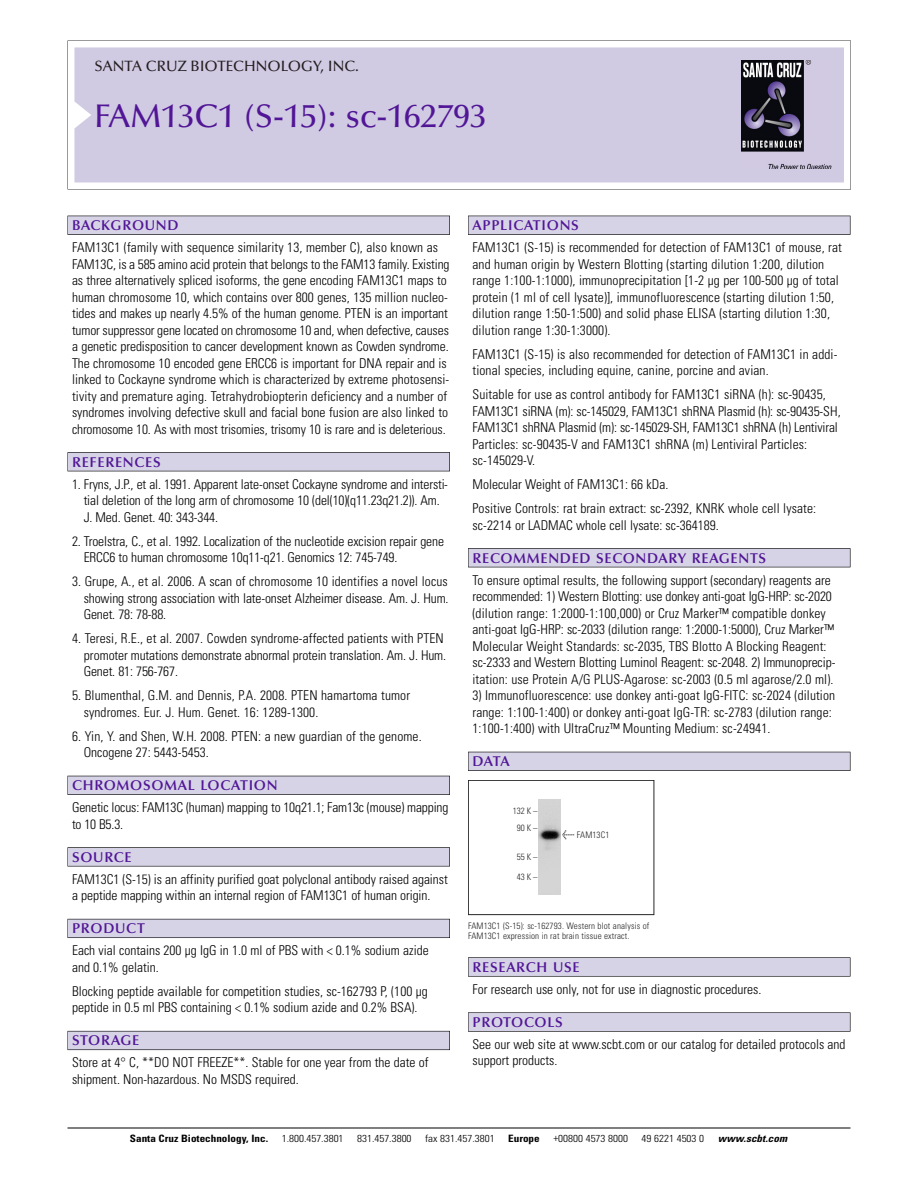
<style>
.page{position:relative;width:918px;height:1188px;background:#fff}
.page>*{position:absolute;margin:0;border:0;box-sizing:border-box;transform-origin:0 0}
.t1{font:500 33px "Optima";color:#511695}
.t2{font:500 15px "Optima";color:#231f20}
.t3{font:600 14.25px "Optima";letter-spacing:.05em;color:#511695}
.t4{font:300 condensed 13.5px/16.5px "Univers";color:#000}
.t5{font:300 condensed 10.2px "Univers";color:#000;scale:1.1 1}
.t6{font:700 condensed 10.2px "Univers";color:#000;scale:1.1 1}
.t7{font:italic 700 condensed 10.2px "Univers";letter-spacing:.005em;color:#000;scale:1.1 1}
.t8{font:9px/10.5px "Univers Condensed Light+VAGFCZ";letter-spacing:.015em;color:#272627}
.s1{font-family:"Meta Plus Book Roman+GKTJCT";font-size:10.5px}
</style>
<div class="page">
<svg style="left:68px;top:40px;width:783px;height:149px"></svg>
<div style="left:74px;top:47px;width:770px;height:135px;background:#d1cae3"></div>
<img style="left:741px;top:60px;width:90px;height:108px">
<div style="left:68px;top:216px;width:382px;height:19px;background:#525155"></div>
<div style="left:68px;top:216px;width:381px;height:18px;background:#d7d3e7"></div>
<div style="left:68px;top:452px;width:382px;height:19px;background:#525155"></div>
<div style="left:68px;top:453px;width:381px;height:18px;background:#d7d3e7"></div>
<div style="left:68px;top:776px;width:382px;height:19px;background:#525158"></div>
<div style="left:68px;top:776px;width:381px;height:18px;background:#d7d3e7"></div>
<div style="left:68px;top:847px;width:382px;height:19px;background:#575759"></div>
<div style="left:68px;top:848px;width:381px;height:18px;background:#d7d3e7"></div>
<div style="left:68px;top:919px;width:382px;height:19px;background:#5b5a62"></div>
<div style="left:68px;top:919px;width:381px;height:18px;background:#d7d3e7"></div>
<div style="left:68px;top:1031px;width:382px;height:19px;background:#66646e"></div>
<div style="left:68px;top:1031px;width:381px;height:18px;background:#d7d3e7"></div>
<div style="left:468px;top:216px;width:382px;height:19px;background:#525155"></div>
<div style="left:468px;top:216px;width:382px;height:18px;background:#d7d3e7"></div>
<div style="left:468px;top:548px;width:382px;height:19px;background:#525155"></div>
<div style="left:468px;top:549px;width:382px;height:18px;background:#d7d3e7"></div>
<div style="left:468px;top:752px;width:382px;height:19px;background:#525158"></div>
<div style="left:468px;top:752px;width:382px;height:18px;background:#d7d3e7"></div>
<div style="left:468px;top:957px;width:382px;height:20px;background:#666667"></div>
<div style="left:468px;top:958px;width:382px;height:18px;background:#d7d3e7"></div>
<div style="left:468px;top:1012px;width:382px;height:20px;background:#666"></div>
<div style="left:468px;top:1013px;width:382px;height:18px;background:#d7d3e7"></div>
<hr style="left:68px;top:1128px;width:782px;height:1px;background:#000">
<div style="left:468px;top:780px;width:186px;height:135px;border:1px solid #272627"></div>
<img style="left:539px;top:799px;width:21px;height:96px">
<p class="t2" style="left:94px;top:61px;width:266px">SANTA CRUZ BIOTECHNOLOGY, INC.</p>
<h1 class="t1" style="left:94px;top:103px;width:394px">FAM13C1 (S-15): sc-162793</h1>
<p class="t3" style="left:72px;top:219px;width:108px">BACKGROUND</p>
<p class="t4" style="left:72px;top:240px;width:379px">FAM13C1 (family with sequence similarity 13, member C), also known as FAM13C, is a 585 amino acid protein that belongs to the FAM13 family. Existing as three alternatively spliced isoforms, the gene encoding FAM13C1 maps to human chromosome 10, which contains over 800 genes, 135 million nucleo&shy;tides and makes up nearly 4.5% of the human genome. PTEN is an important tumor suppressor gene located on chromosome 10 and, when defective, causes a genetic predisposition to cancer development known as Cowden syndrome.<br>The chromosome 10 encoded gene ERCC6 is important for DNA repair and is linked to Cockayne syndrome which is characterized by extreme photosensi&shy;tivity and premature aging. Tetrahydrobiopterin deficiency and a number of syndromes involving defective skull and facial bone fusion are also linked to chromosome 10. As with most trisomies, trisomy 10 is rare and is deleterious.</p>
<p class="t3" style="left:72px;top:456px;width:90px">REFERENCES</p>
<p class="t4" style="left:84px;top:477px;width:366px;text-indent:-12px">1. Fryns, J.P., et al. 1991. Apparent late-onset Cockayne syndrome and intersti&shy;tial deletion of the long arm of chromosome 10 (del(10)(q11.23q21.2)). Am.<br>J. Med. Genet. 40: 343-344.</p>
<p class="t4" style="left:84px;top:534px;width:362px;text-indent:-12px">2. Troelstra, C., et al. 1992. Localization of the nucleotide excision repair gene<br>ERCC6 to human chromosome 10q11-q21. Genomics 12: 745-749.</p>
<p class="t4" style="left:84px;top:574px;width:366px;text-align:justify;text-indent:-12px">3. Grupe, A., et al. 2006. A scan of chromosome 10 identifies a novel locus showing strong association with late-onset Alzheimer disease. Am. J. Hum.<br>Genet. 78: 78-88.</p>
<p class="t4" style="left:84px;top:631px;width:364px;text-indent:-12px">4. Teresi, R.E., et al. 2007. Cowden syndrome-affected patients with PTEN promoter mutations demonstrate abnormal protein translation. Am. J. Hum.<br>Genet. 81: 756-767.</p>
<p class="t4" style="left:84px;top:688px;width:328px;text-indent:-12px">5. Blumenthal, G.M. and Dennis, P.A. 2008. PTEN hamartoma tumor syndromes. Eur. J. Hum. Genet. 16: 1289-1300.</p>
<p class="t4" style="left:84px;top:729px;width:339px;text-indent:-12px">6. Yin, Y. and Shen, W.H. 2008. PTEN: a new guardian of the genome.<br>Oncogene 27: 5443-5453.</p>
<p class="t3" style="left:72px;top:780px;width:207px">CHROMOSOMAL LOCATION</p>
<p class="t4" style="left:72px;top:800px;width:378px">Genetic locus: FAM13C (human) mapping to 10q21.1; Fam13c (mouse) mapping to 10 B5.3.</p>
<p class="t3" style="left:72px;top:851px;width:61px">SOURCE</p>
<p class="t4" style="left:72px;top:872px;width:377px">FAM13C1 (S-15) is an affinity purified goat polyclonal antibody raised against a peptide mapping within an internal region of FAM13C1 of human origin.</p>
<p class="t3" style="left:72px;top:923px;width:74px">PRODUCT</p>
<p class="t4" style="left:72px;top:943px;width:358px">Each vial contains 200 µg IgG in 1.0 ml of PBS with &lt; 0.1% sodium azide and 0.1% gelatin.</p>
<p class="t4" style="left:72px;top:984px;width:357px">Blocking peptide available for competition studies, sc-162793 P, (100 µg peptide in 0.5 ml PBS containing &lt; 0.1% sodium azide and 0.2% BSA).</p>
<p class="t3" style="left:72px;top:1035px;width:69px">STORAGE</p>
<p class="t4" style="left:72px;top:1055px;width:358px">Store at 4° C, **DO NOT FREEZE**. Stable for one year from the date of shipment. Non-hazardous. No MSDS required.</p>
<p class="t3" style="left:473px;top:219px;width:108px">APPLICATIONS</p>
<p class="t4" style="left:473px;top:240px;width:371px">FAM13C1 (S-15) is recommended for detection of FAM13C1 of mouse, rat and human origin by Western Blotting (starting dilution 1:200, dilution range 1:100-1:1000), immunoprecipitation [1-2 µg per 100-500 µg of total protein (1 ml of cell lysate)], immunofluorescence (starting dilution 1:50, dilution range 1:50-1:500) and solid phase ELISA (starting dilution 1:30, dilution range 1:30-1:3000).</p>
<p class="t4" style="left:473px;top:347px;width:366px">FAM13C1 (S-15) is also recommended for detection of FAM13C1 in addi&shy;tional species, including equine, canine, porcine and avian.</p>
<p class="t4" style="left:473px;top:387px;width:370px">Suitable for use as control antibody for FAM13C1 siRNA (h): sc-90435, FAM13C1 siRNA (m): sc-145029, FAM13C1 shRNA Plasmid (h): sc-90435-SH, FAM13C1 shRNA Plasmid (m): sc-145029-SH, FAM13C1 shRNA (h) Lentiviral Particles: sc-90435-V and FAM13C1 shRNA (m) Lentiviral Particles: sc-145029-V.</p>
<p class="t4" style="left:473px;top:473px;width:345px;line-height:24px">Molecular Weight of FAM13C1: 66 kDa.<br>Positive Controls: rat brain extract: sc-2392, KNRK whole cell lysate:</p>
<p class="t4" style="left:473px;top:518px;width:248px">sc-2214 or LADMAC whole cell lysate: sc-364189.</p>
<p class="t3" style="left:473px;top:552px;width:295px">RECOMMENDED SECONDARY REAGENTS</p>
<p class="t4" style="left:473px;top:573px;width:364px">To ensure optimal results, the following support (secondary) reagents are recommended: 1) Western Blotting: use donkey anti-goat IgG-HRP: sc-2020 (dilution range: 1:2000-1:100,000) or Cruz Marker™ compatible donkey anti-goat IgG-HRP: sc-2033 (dilution range: 1:2000-1:5000), Cruz Marker™ Molecular Weight Standards: sc-2035, TBS Blotto A Blocking Reagent: sc-2333 and Western Blotting Luminol Reagent: sc-2048. 2) Immunoprecip&shy;itation: use Protein A/G PLUS-Agarose: sc-2003 (0.5 ml agarose/2.0 ml).</p>
<p class="t4" style="left:473px;top:688px;width:364px">3) Immunofluorescence: use donkey anti-goat IgG-FITC: sc-2024 (dilution range: 1:100-1:400) or donkey anti-goat IgG-TR: sc-2783 (dilution range:<br>1:100-1:400) with UltraCruz™ Mounting Medium: sc-24941.</p>
<p class="t3" style="left:473px;top:756px;width:39px">DATA</p>
<p class="t8" style="left:513px;top:803px;width:26px;line-height:17.1px;text-align:center">132 K –<br>90K–</p>
<p class="t8" style="left:517px;top:852px;width:22px">55K–</p>
<p class="t8" style="left:517px;top:872px;width:22px">43K–</p>
<p class="t8" style="left:562px;top:830px;width:49px"><span class="s1">&lt;</span> FAM13C1</p>
<p class="t8" style="left:468px;top:921px;width:183px">FAM13C1 (S-15): sc-162793. Western blot analysis of<br>FAM13C1 expression in rat brain tissue extract.</p>
<p class="t3" style="left:473px;top:961px;width:109px">RESEARCH USE</p>
<p class="t4" style="left:473px;top:982px;width:290px">For research use only, not for use in diagnostic procedures.</p>
<p class="t3" style="left:473px;top:1016px;width:92px">PROTOCOLS</p>
<p class="t4" style="left:473px;top:1037px;width:375px">See our web site at www.scbt.com or our catalog for detailed protocols and support products.</p>
<p class="t6" style="left:130px;top:1135px;width:127px">Santa Cruz Biotechnology, Inc.</p>
<p class="t5" style="left:282px;top:1135px;width:58px">1.800.457.3801</p>
<p class="t5" style="left:357px;top:1135px;width:51px">831.457.3800</p>
<p class="t5" style="left:425px;top:1135px;width:65px">fax 831.457.3801</p>
<p class="t6" style="left:508px;top:1135px;width:30px">Europe</p>
<p class="t5" style="left:553px;top:1135px;width:69px">+00800 4573 8000</p>
<p class="t5" style="left:642px;top:1135px;width:58px">49 6221 4503 0</p>
<p class="t7" style="left:718px;top:1135px;width:64px">www.scbt.com</p>
</div>
